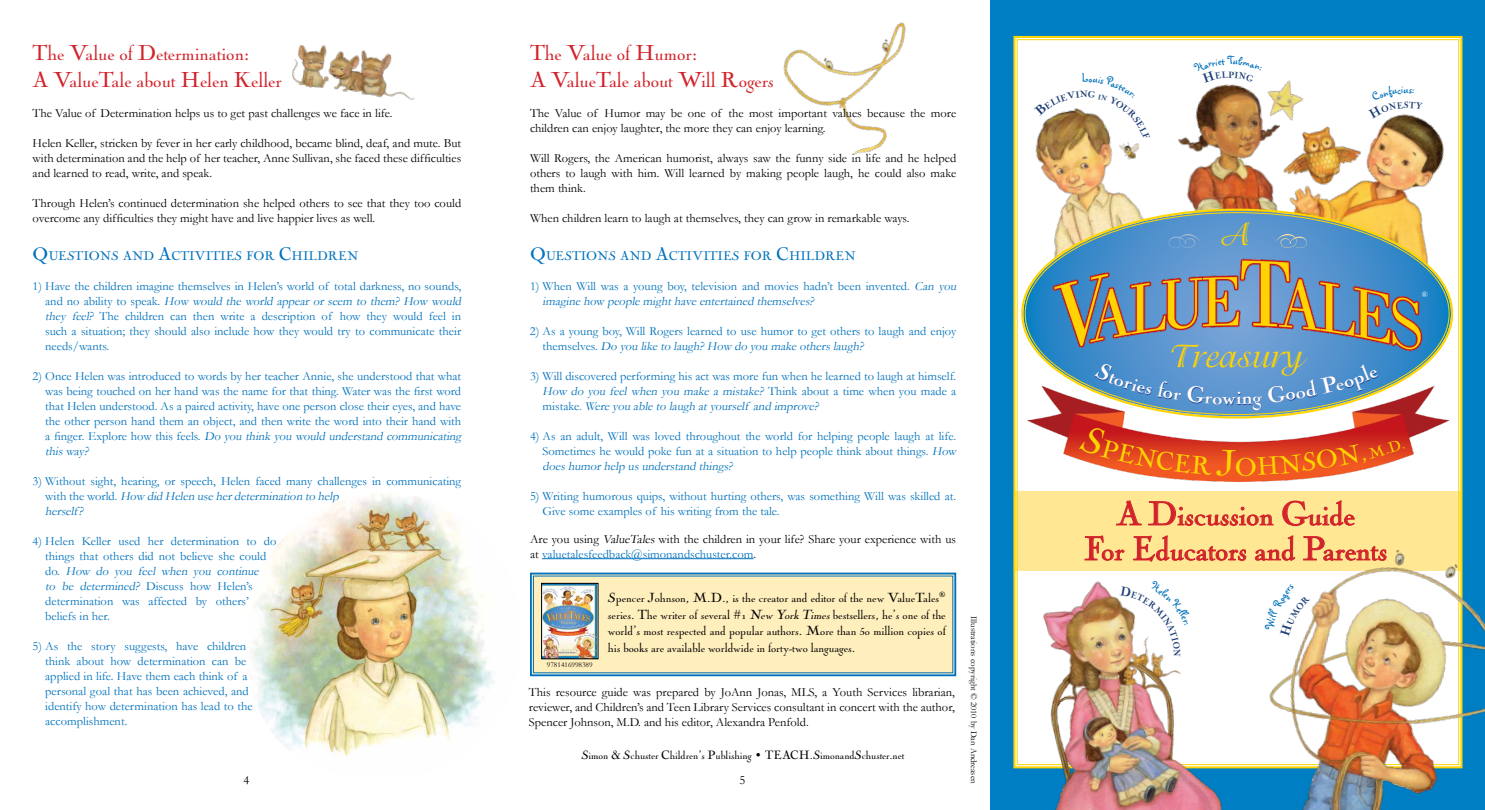
<style>
.page{position:relative;width:1485px;height:810px;background:#fff}
.page>*{position:absolute;margin:0;border:0;box-sizing:border-box;transform-origin:0 0}
.t1{font:35.38px "Isadora Std";color:#ffd400}
.t2{font:35px/35px "Nicolas Cochin EF";color:#d2232a;text-align:center}
.t3{font:22.5px/27px "Nicolas Cochin EF";color:#d2232a}
.t4{font:13.75px/16.5px "Nicolas Cochin EF";color:#000;text-align:justify}
.t5{font:13.12px "Nicolas Cochin EF";color:#0072bc}
.t6{font:12.75px "Melanie BT";color:#0072bc}
.t7{font:12.5px/15px "Garamond";color:#0072bc}
.t8{font:12.5px/15px "Garamond";color:#000;text-align:justify}
.t9{font:12.5px "Nicolas Cochin EF";color:#000}
.t10{font:8.75px "Garamond";color:#000}
.t11{font:8px "Garamond";color:#fff}
.t12{font:7.5px "Garamond";color:#000}
.s1{font-size:18.75px}
.s2{font-style:italic}
.s3{color:#0072bc}
</style>
<div class="page">
<div style="left:1462px;top:15px;width:23px;height:760px;background:#007ec3"></div>
<div style="left:990px;top:0;width:495px;height:36px;background:#007ec3"></div>
<div style="left:990px;top:15px;width:23px;height:760px;background:#007ec3"></div>
<div style="left:990px;top:768px;width:495px;height:42px;background:#007ec3"></div>
<svg style="left:1013px;top:35px;width:450px;height:734px"></svg>
<img style="left:1013px;top:563px;width:214px;height:247px">
<img style="left:1256px;top:542px;width:229px;height:268px">
<img style="left:1427px;top:552px;width:41px;height:36px">
<img style="left:1386px;top:542px;width:26px;height:32px">
<img style="left:1339px;top:62px;width:124px;height:265px">
<img style="left:1339px;top:111px;width:36px;height:95px">
<img style="left:1013px;top:83px;width:122px;height:267px">
<img style="left:1114px;top:139px;width:21px;height:25px">
<img style="left:1135px;top:49px;width:204px;height:162px">
<img style="left:1248px;top:67px;width:71px;height:68px">
<svg style="left:1023px;top:211px;width:428px;height:139px"></svg>
<img style="left:1047px;top:245px;width:381px;height:105px">
<img style="left:1013px;top:350px;width:450px;height:145px">
<img style="left:337px;top:50px;width:78px;height:50px">
<img style="left:292px;top:45px;width:45px;height:45px">
<img style="left:783px;top:22px;width:123px;height:133px">
<img style="left:251px;top:493px;width:243px;height:264px">
<svg style="left:530px;top:572px;width:427px;height:105px;background:#ebe5bd"></svg>
<img style="left:544px;top:585px;width:52px;height:72px">
<div style="left:542px;top:583px;width:56px;height:76px;border:1px solid #000"></div>
<hr style="left:542px;top:558px;width:211px;height:1px;background:#0072bc">
<svg style="left:1169px;top:234px;width:31px;height:14px"></svg>
<svg style="left:1276px;top:234px;width:31px;height:14px"></svg>
<svg style="left:1095px;top:362px;width:86px;height:38px;background:#5593c7"></svg>
<svg style="left:1187px;top:364px;width:192px;height:46px;background:#6399ca"></svg>
<svg style="left:1079px;top:424px;width:326px;height:52px"></svg>
<svg style="left:1034px;top:76px;width:116px;height:63px"></svg>
<svg style="left:1368px;top:86px;width:55px;height:32px"></svg>
<svg style="left:1193px;top:56px;width:69px;height:27px"></svg>
<svg style="left:1085px;top:500px;width:301px;height:157px"></svg>
<h3 class="t3" style="left:33px;top:42px;width:251px">The Value of Determination:<br>A ValueTale about Helen Keller</h3>
<p class="t8" style="left:33px;top:106px;width:361px">The Value of Determination helps us to get past challenges we face in life.</p>
<p class="t8" style="left:33px;top:136px;width:430px">Helen Keller, stricken by fever in her early childhood, became blind, deaf, and mute. But with determination and the help of her teacher, Anne Sullivan, she faced these difficulties and learned to read, write, and speak.</p>
<p class="t8" style="left:33px;top:196px;width:430px">Through Helen’s continued determination she helped others to see that they too could overcome any difficulties they might have and live happier lives as well.</p>
<p class="t5" style="left:33px;top:249px;width:327px"><span class="s1">Q</span>UESTIONS AND <span class="s1">A</span>CTIVITIES FOR <span class="s1">C</span>HILDREN</p>
<p class="t7" style="left:45px;top:278px;width:420px;text-indent:-13px">1) Have the children imagine themselves in Helen’s world of total darkness, no sounds, a n d n o a b i li ty t o s p e a k . <span class="s2">How would the world appear or seem to them? How would they feel?</span> The children can then write a description of how they would feel in such a situation; they should also include how they would try to communicate their needs/wants.</p>
<p class="t7" style="left:45px;top:368px;width:418px;text-align:justify;text-indent:-13px">2) Once Helen was introduced to words by her teacher Annie, she understood that what was being touched on her hand was the name for that thing. Water was the first word that Helen understood. As a paired activity, have one person close their eyes, and have the other person hand them an object, and then write the word into their hand with a fi n g e r . E x p l o r e h o w t h i s fe e l s . <span class="s2">Do you think you would understand communicating thisway?</span></p>
<p class="t7" style="left:45px;top:473px;width:417px;text-indent:-13px">3) Without sight, hearing, or speech, Helen faced many challenges in communicating wi t h t h e w o r l d . <span class="s2">How did Helen use herdetermination to help<br>herself?</span></p>
<p class="t7" style="left:45px;top:533px;width:233px;text-indent:-13px">4) Helen Keller used her determination to do things that others did not believe she could<br>d o . <span class="s2">How do you feel when you continue to be determined?</span> Discuss how Helen’s determination was affected by others’ beliefs in her.</p>
<p class="t7" style="left:45px;top:638px;width:209px;text-indent:-13px">5) As the story suggests, have children think about how determination can be applied in life. Have them each think of a personal goal that has been achieved, and identify how determination has lead to the accomplishment.</p>
<h3 class="t3" style="left:530px;top:42px;width:245px">The Value of Humor:<br>A ValueTale about Will Rogers</h3>
<p class="t8" style="left:530px;top:106px;width:428px">The Value of Humor may be one of the most important values because the more children can enjoy laughter, the more they can enjoy learning.</p>
<p class="t8" style="left:530px;top:151px;width:428px">Will Rogers, the American humorist, always saw the funny side in life and he helped others to laugh with him. Will learned by making people laugh, he could also make them think.</p>
<p class="t8" style="left:530px;top:211px;width:381px">When children learn to laugh at themselves, they can grow in remarkable ways.</p>
<p class="t5" style="left:530px;top:249px;width:327px"><span class="s1">Q</span>UESTIONS AND <span class="s1">A</span>CTIVITIES FOR <span class="s1">C</span>HILDREN</p>
<p class="t7" style="left:543px;top:278px;width:418px;text-indent:-13px">1) When Will was a young boy, television and movies hadn’t been invented. <span class="s2">Can you imagine how people mighthave entertained themselves?</span></p>
<p class="t7" style="left:543px;top:323px;width:415px;text-indent:-13px">2) As a young boy, Will Rogers learned to use humor to get others to laugh and enjoy t h e m s e l v e s . <span class="s2">Do you like to laugh?How do you make otherslaugh?</span></p>
<p class="t7" style="left:543px;top:368px;width:415px;text-align:justify;text-indent:-13px">3) Will discovered performing his act was more fun when he learned to laugh at himself.<br><span class="s2">How do you feel when you make a mistake?</span> Think about a time when you made a m i s t a k e . <span class="s2">Were you able to laugh atyourself and improve?</span></p>
<p class="t7" style="left:543px;top:428px;width:418px;text-indent:-13px">4) As an adult, Will was loved throughout the world for helping people laugh at life.<br>Sometimes he would poke fun at a situation to help people think about things. <span class="s2">How doeshumorhelp usunderstand things?</span></p>
<p class="t7" style="left:543px;top:488px;width:415px;text-indent:-13px">5) Writing humorous quips, without hurting others, was something Will was skilled at.<br>Give some examples of his writing from the tale.</p>
<p class="t8" style="left:530px;top:531px;width:428px">Are you using <span class="s2">ValueTales</span> with the children in your life? Share your experience with us at <span class="s3">valuetalesfeedback@simonandschuster.com</span>.</p>
<p class="t12" style="left:547px;top:661px;width:47px">9781416998389</p>
<p class="t4" style="left:608px;top:591px;width:339px">Spencer Johnson, M.D., is the creator and editor of the new ValueTales® series. The writer of several #1 <span class="s2">New YorkTimes</span>bestsellers, he’s one of the world’s most respected and popular authors. More than 50 million copies of his books are available worldwide in forty-two languages.</p>
<p class="t8" style="left:529px;top:684px;width:428px">This resource guide was prepared by JoAnn Jonas, MLS, a Youth Services librarian, reviewer, and Children’s and Teen Library Services consultant in concert with the author, Spencer Johnson, M.D. and his editor, Alexandra Penfold.</p>
<p class="t9" style="left:581px;top:748px;width:325px">Simon &amp; Schuster Children’s Publishing • TEACH .SimonandSchuster.net</p>
<p class="t8" style="left:243px;top:773px;width:7px">4</p>
<p class="t8" style="left:740px;top:773px;width:7px">5</p>
<p class="t10" style="left:979px;top:616px;width:169px;rotate:90deg">Illustrations copyright © 2010 by Dan Andreasen</p>
<p class="t6" style="left:1082px;top:71px;width:8px">L</p>
<h1 class="t1" style="left:1223px;top:214px;width:30px">A</h1>
<h1 class="t1" style="left:1171px;top:337px;width:135px">Treasury</h1>
<p class="t11" style="left:1422px;top:290px;width:8px">®</p>
<h2 class="t2" style="left:1084px;top:499px;width:305px">A Discussion Guide<br>For Educators and Parents</h2>
</div>
